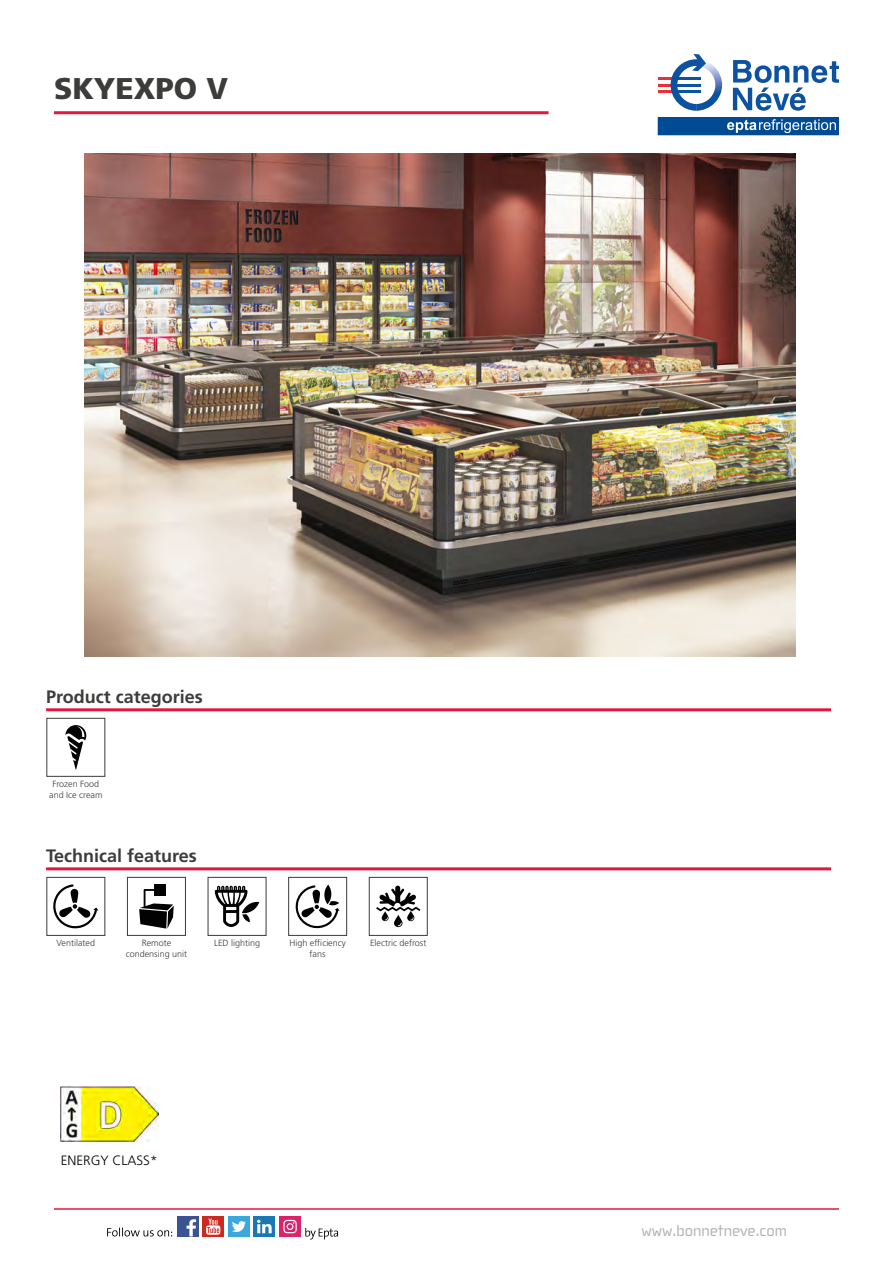
<style>
.page{position:relative;width:893px;height:1263px;background:#fff}
.page>*{position:absolute;margin:0;border:0;box-sizing:border-box;transform-origin:0 0}
.t1{font:900 30px "Frutiger LT Std";color:#3c3c3b}
.t2{font:700 18px "Frutiger LT Std";color:#3c3c3b}
.t3{font:16.5px "Cholla Wide";color:#b3b2b2}
.t4{font:300 13.5px "Frutiger LT Std";color:#000}
.t5{font:300 9px/10.8px "Frutiger LT Std";color:#3c3c3b;text-align:center}
</style>
<div class="page">
<hr style="left:54px;top:1208px;width:785px;height:2px;background:#e1173d">
<div style="left:203px;top:1216px;width:21px;height:21px;background:#cb2a20"></div>
<svg style="left:206px;top:1218px;width:14px;height:17px"></svg>
<div style="left:177px;top:1216px;width:21px;height:21px;background:#3b5293"></div>
<svg style="left:187px;top:1219px;width:9px;height:17px"></svg>
<div style="left:254px;top:1216px;width:21px;height:21px;background:#1a78b4"></div>
<svg style="left:257px;top:1220px;width:15px;height:13px"></svg>
<div style="left:228px;top:1216px;width:22px;height:21px;background:#3aa7df"></div>
<svg style="left:232px;top:1221px;width:14px;height:11px"></svg>
<svg style="left:107px;top:1227px;width:65px;height:9px"></svg>
<svg style="left:305px;top:1228px;width:33px;height:11px"></svg>
<div style="left:279px;top:1216px;width:22px;height:21px;background:#dc226b"></div>
<svg style="left:283px;top:1220px;width:14px;height:13px"></svg>
<hr style="left:54px;top:111px;width:495px;height:3px;background:#e1173d">
<hr style="left:46px;top:867px;width:785px;height:3px;background:#e1173d">
<hr style="left:46px;top:708px;width:785px;height:3px;background:#e1173d">
<svg style="left:658px;top:117px;width:181px;height:18px;background:#2061a0"></svg>
<svg style="left:733px;top:60px;width:106px;height:51px"></svg>
<hr style="left:658px;top:77px;width:17px;height:3px;background:#e73037">
<hr style="left:658px;top:84px;width:17px;height:3px;background:#e73037">
<hr style="left:658px;top:90px;width:17px;height:3px;background:#e73037">
<img style="left:706px;top:62px;width:16px;height:47px">
<svg style="left:671px;top:54px;width:35px;height:57px"></svg>
<svg style="left:53px;top:884px;width:45px;height:45px"></svg>
<div style="left:46px;top:877px;width:59px;height:59px;border:1px solid #3c3c3b"></div>
<div style="left:155px;top:884px;width:11px;height:12px;background:#020203"></div>
<svg style="left:139px;top:889px;width:35px;height:39px"></svg>
<div style="left:127px;top:877px;width:59px;height:59px;border:1px solid #3c3c3b"></div>
<svg style="left:242px;top:901px;width:17px;height:13px"></svg>
<svg style="left:215px;top:886px;width:35px;height:41px"></svg>
<div style="left:208px;top:877px;width:58px;height:59px;border:1px solid #3c3c3b"></div>
<svg style="left:295px;top:885px;width:45px;height:44px"></svg>
<svg style="left:323px;top:885px;width:10px;height:19px"></svg>
<div style="left:288px;top:877px;width:59px;height:59px;border:1px solid #3c3c3b"></div>
<svg style="left:376px;top:886px;width:44px;height:41px"></svg>
<div style="left:369px;top:877px;width:59px;height:59px;border:1px solid #3c3c3b"></div>
<svg style="left:65px;top:725px;width:21px;height:45px"></svg>
<div style="left:46px;top:718px;width:59px;height:59px;border:1px solid #3c3c3b"></div>
<img style="left:60px;top:1087px;width:99px;height:54px">
<img style="left:85px;top:154px;width:711px;height:502px">
<h1 class="t1" style="left:54px;top:70px;width:176px">SKYEXPO V</h1>
<h2 class="t2" style="left:46px;top:686px;width:158px">Product categories</h2>
<p class="t5" style="left:49px;top:779px;width:55px">Frozen Food and Ice cream</p>
<h2 class="t2" style="left:46px;top:845px;width:152px">Technical features</h2>
<p class="t5" style="left:57px;top:938px;width:40px">Ventilated</p>
<p class="t5" style="left:126px;top:938px;width:63px">Remote condensing unit</p>
<p class="t5" style="left:214px;top:938px;width:48px">LED lighting</p>
<p class="t5" style="left:289px;top:938px;width:58px">High efficiency fans</p>
<p class="t5" style="left:370px;top:938px;width:58px">Electric defrost</p>
<h3 class="t4" style="left:61px;top:1153px;width:98px">ENERGY CLASS*</h3>
<h3 class="t3" style="left:641px;top:1221px;width:147px">www.bonnetneve.com</h3>
</div>
